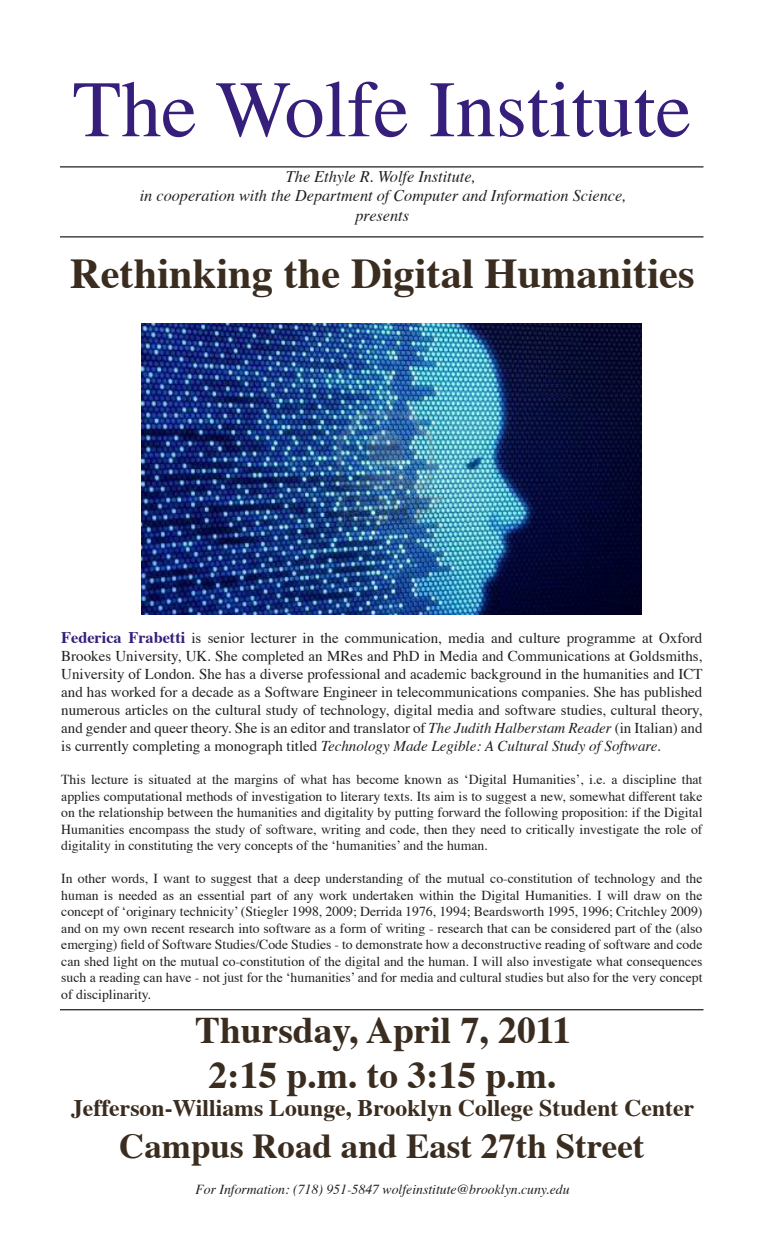
<style>
.page{position:relative;width:765px;height:1260px;background:#fff}
.page>*{position:absolute;margin:0;border:0;box-sizing:border-box;transform-origin:0 0}
.t1{font:80px "Times";color:#361e7b}
.t2{font:700 42.5px "Times";color:#3a2c1f}
.t3{font:700 37.5px "Times";color:#3a2c1f}
.t4{font:700 35px "Times";color:#3a2c1f}
.t5{font:700 23.75px "Times";color:#3a2c1f}
.t6{font:italic 16.25px "Times";color:#231f20}
.t7{font:15px/18px "Times";color:#231f20;text-align:justify}
.t8{font:13.75px/16.5px "Times";color:#231f20;text-align:justify}
.t9{font:italic 13.75px "Times";color:#231f20}
.s1{font-weight:700;font-size:16.25px;color:#361e7b}
.s2{font-style:italic}
</style>
<div class="page">
<hr style="left:60px;top:166px;width:643px;height:2px;background:#231f20">
<hr style="left:60px;top:236px;width:643px;height:2px;background:#231f20">
<hr style="left:60px;top:1009px;width:643px;height:1px;background:#231f20">
<img style="left:141px;top:323px;width:500px;height:292px">
<p class="t1" style="left:73px;top:35px;width:620px">The Wolfe Institute</p>
<p class="t6" style="left:286px;top:162px;width:191px">The Ethyle R. Wolfe Institute,</p>
<p class="t6" style="left:140px;top:181px;width:488px">in cooperation with the Department of Computer and Information Science,</p>
<p class="t6" style="left:355px;top:201px;width:55px">presents</p>
<p class="t2" style="left:70px;top:233px;width:626px">Rethinking the Digital Humanities</p>
<p class="t7" style="left:61px;top:628px;width:643px"><span class="s1">Federica Frabetti</span> is senior lecturer in the communication, media and culture programme at Oxford Brookes University, UK. She completed an MRes and PhD in Media and Communications at Goldsmiths, University of London. She has a diverse professional and academic background in the humanities and ICT and has worked for a decade as a Software Engineer in telecommunications companies. She has published numerous articles on the cultural study of technology, digital media and software studies, cultural theory, and gender and queer theory. She is an editor and translator of <span class="s2">The Judith Halberstam Reader</span> (in Italian) and is currently completing a monograph titled <span class="s2">Technology Made Legible: A Cultural Study of Software</span>.</p>
<p class="t8" style="left:61px;top:770px;width:643px">This lecture is situated at the margins of what has become known as ‘Digital Humanities’, i.e. a discipline that applies computational methods of investigation to literary texts. Its aim is to suggest a new, somewhat different take on the relationship between the humanities and digitality by putting forward the following proposition: if the Digital Humanities encompass the study of software, writing and code, then they need to critically investigate the role of digitality in constituting the very concepts of the ‘humanities’ and the human.</p>
<p class="t8" style="left:61px;top:869px;width:643px">In other words, I want to suggest that a deep understanding of the mutual co-constitution of technology and the human is needed as an essential part of any work undertaken within the Digital Humanities. I will draw on the concept of ‘originary technicity’ (Stiegler 1998, 2009; Derrida 1976, 1994; Beardsworth 1995, 1996; Critchley 2009) and on my own recent research into software as a form of writing - research that can be considered part of the (also emerging) field of Software Studies/Code Studies - to demonstrate how a deconstructive reading of software and code can shed light on the mutual co-constitution of the digital and the human. I will also investigate what consequences such a reading can have - not just for the ‘humanities’ and for media and cultural studies but also for the very concept of disciplinarity.</p>
<p class="t3" style="left:195px;top:994px;width:378px">Thursday, April 7, 2011</p>
<p class="t3" style="left:209px;top:1039px;width:349px">2:15 p.m. to 3:15 p.m.</p>
<p class="t5" style="left:71px;top:1085px;width:625px">Jefferson-Williams Lounge, Brooklyn College Student Center</p>
<p class="t4" style="left:119px;top:1113px;width:527px">Campus Road and East 27th Street</p>
<p class="t9" style="left:195px;top:1177px;width:376px">For Information: (718) 951-5847 wolfeinstitute@brooklyn.cuny.edu</p>
</div>
